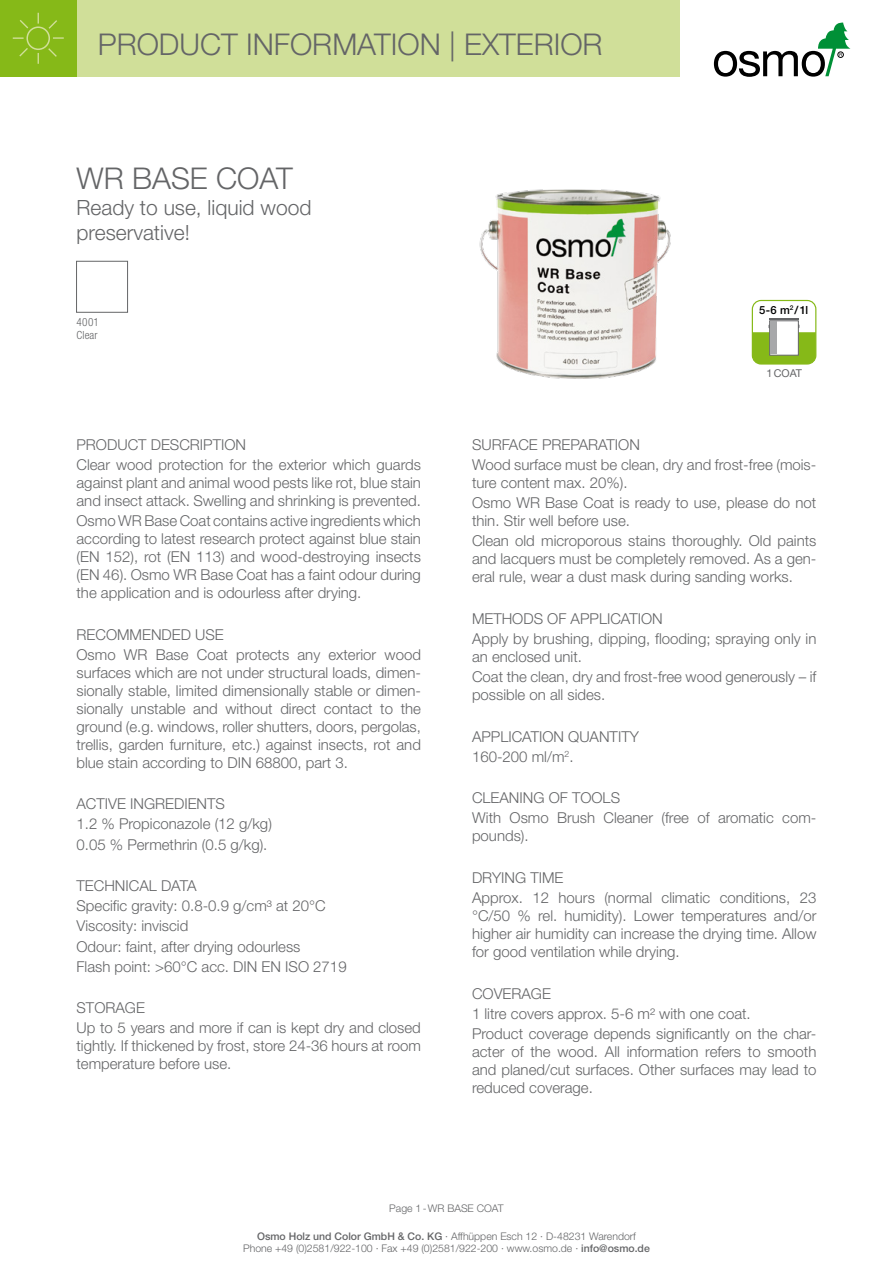
<style>
.page{position:relative;width:893px;height:1263px;background:#fff}
.page>*{position:absolute;margin:0;border:0;box-sizing:border-box;transform-origin:0 0}
.t1{font:300 30px "Helvetica Neue";color:#646567}
.t2{font:300 21px/25.2px "Helvetica Neue";color:#646567}
.t3{font:300 15px/20.1px "Helvetica Neue";color:#646567}
.t4{font:300 condensed 11.25px/13.5px "Helvetica Neue";letter-spacing:.015em;color:#646567}
.t5{font:500 11.25px "Helvetica Neue";color:#000}
.t6{font:10.8px "Helvetica Neue";color:#646567}
.t7{font:300 10.5px/12.6px "Helvetica Neue";color:#646567;text-align:center}
.s1{font-weight:500}
</style>
<div class="page">
<div style="left:77px;top:0;width:603px;height:77px;background:#d0df99"></div>
<svg style="left:714px;top:23px;width:136px;height:54px"></svg>
<div style="left:0;top:0;width:77px;height:77px;background:#86b918"></div>
<svg style="left:12px;top:12px;width:52px;height:52px"></svg>
<div style="left:76px;top:261px;width:52px;height:51px;border:1px solid #646567"></div>
<img style="left:479px;top:189px;width:192px;height:190px">
<div style="left:752px;top:300px;width:64px;height:65px;border:1px solid #86b918;border-radius:9px"></div>
<div style="left:769px;top:320px;width:30px;height:35px;background:#fff;border:1px solid #646567"></div>
<svg style="left:752px;top:324px;width:64px;height:40px"></svg>
<div style="left:770px;top:322px;width:7px;height:32px;background:#a7a8aa"></div>
<hr style="left:769px;top:319px;width:30px;height:1px;background:#646567">
<h1 class="t1" style="left:98px;top:26px;width:506px">PRODUCT INFORMATION | EXTERIOR</h1>
<h1 class="t1" style="left:77px;top:160px;width:218px">WR BASE COAT</h1>
<h2 class="t2" style="left:77px;top:194px;width:236px">Ready to use, liquid wood preservative!</h2>
<p class="t4" style="left:77px;top:315px;width:24px">4001<br>Clear</p>
<p class="t3" style="left:77px;top:434px;width:346px">PRODUCT DESCRIPTION<br>Clear wood protection for the exterior which guards</p>
<p class="t3" style="left:77px;top:473px;width:346px;line-height:18px">against plant and animal wood pests like rot, blue stain and insect attack. Swelling and shrinking is prevented.</p>
<p class="t3" style="left:77px;top:511px;width:346px;line-height:18px;text-align:justify">Osmo WR Base Coat contains active ingredients which according to latest research protect against blue stain (EN 152), rot (EN 113) and wood-destroying insects (EN 46). Osmo WR Base Coat has a faint odour during the application and is odourless after drying.</p>
<p class="t3" style="left:77px;top:624px;width:346px">RECOMMENDED USE<br>Osmo WR Base Coat protects any exterior wood</p>
<p class="t3" style="left:77px;top:663px;width:346px;line-height:18px;text-align:justify">surfaces which are not under structural loads, dimen&shy;sionally stable, limited dimensionally stable or dimen&shy;sionally unstable and without direct contact to the ground (e.g. windows, roller shutters, doors, pergolas, trellis, garden furniture, etc.) against insects, rot and blue stain according to DIN 68800, part 3.</p>
<p class="t3" style="left:77px;top:794px;width:197px">ACTIVE INGREDIENTS<br>1.2 % Propiconazole (12 g/kg)<br>0.05 % Permethrin (0.5 g/kg).</p>
<p class="t3" style="left:77px;top:875px;width:272px">TECHNICAL DATA<br>Specific gravity: 0.8-0.9 g/cm³ at 20°C<br>Viscosity: inviscid<br>Odour: faint, after drying odourless<br>Flash point: &gt;60°C acc. DIN EN ISO 2719</p>
<p class="t3" style="left:77px;top:997px;width:346px">STORAGE<br>Up to 5 years and more if can is kept dry and closed</p>
<p class="t3" style="left:77px;top:1037px;width:346px;line-height:18px">tightly. If thickened by frost, store 24-36 hours at room temperature before use.</p>
<p class="t5" style="left:759px;top:303px;width:51px">5-6 m<sup>2</sup>/1l</p>
<p class="t6" style="left:767px;top:366px;width:37px">1COAT</p>
<p class="t3" style="left:472px;top:434px;width:346px">SURFACE PREPARATION<br>Wood surface must be clean, dry and frost-free (mois-</p>
<p class="t3" style="left:472px;top:472px;width:346px">ture content max. 20%).<br>Osmo WR Base Coat is ready to use, please do not</p>
<p class="t3" style="left:472px;top:510px;width:346px">thin. Stir well before use.<br>Clean old microporous stains thoroughly. Old paints</p>
<p class="t3" style="left:472px;top:550px;width:346px;line-height:18px">and lacquers must be completely removed. As a gen&shy;eral rule, wear a dust mask during sanding works.</p>
<p class="t3" style="left:472px;top:608px;width:346px">METHODS OF APPLICATION<br>Apply by brushing, dipping, flooding; spraying only in</p>
<p class="t3" style="left:472px;top:646px;width:346px">an enclosed unit.<br>Coat the clean, dry and frost-free wood generously – if</p>
<p class="t3" style="left:472px;top:684px;width:135px">possible on all sides.</p>
<p class="t3" style="left:472px;top:726px;width:168px">APPLICATION QUANTITY<br>160-200 ml/m<sup>2</sup>.</p>
<p class="t3" style="left:472px;top:787px;width:346px">CLEANING OF TOOLS<br>With Osmo Brush Cleaner (free of aromatic com-</p>
<p class="t3" style="left:472px;top:826px;width:58px">pounds).</p>
<p class="t3" style="left:472px;top:867px;width:346px">DRYING TIME<br>Approx. 12 hours (normal climatic conditions, 23</p>
<p class="t3" style="left:472px;top:906px;width:346px;line-height:18px;text-align:justify">°C/50 % rel. humidity). Lower temperatures and/or higher air humidity can increase the drying time. Allow for good ventilation while drying.</p>
<p class="t3" style="left:472px;top:983px;width:346px">COVERAGE<br>1 litre covers approx. 5-6 m² with one coat.<br>Product coverage depends significantly on the char-</p>
<p class="t3" style="left:472px;top:1042px;width:346px;line-height:18px;text-align:justify">acter of the wood. All information refers to smooth and planed/cut surfaces. Other surfaces may lead to reduced coverage.</p>
<p class="t7" style="left:389px;top:1202px;width:116px">Page 1-WR BASE COAT</p>
<p class="t7" style="left:243px;top:1229px;width:408px"><span class="s1">Osmo Holz und Color GmbH &amp; Co. KG</span> · Affhüppen Esch 12 · D-48231 Warendorf<br>Phone +49 (0)2581/922-100 · Fax +49 (0)2581/922-200 · www.osmo.de · <span class="s1">info@osmo.de</span></p>
</div>
